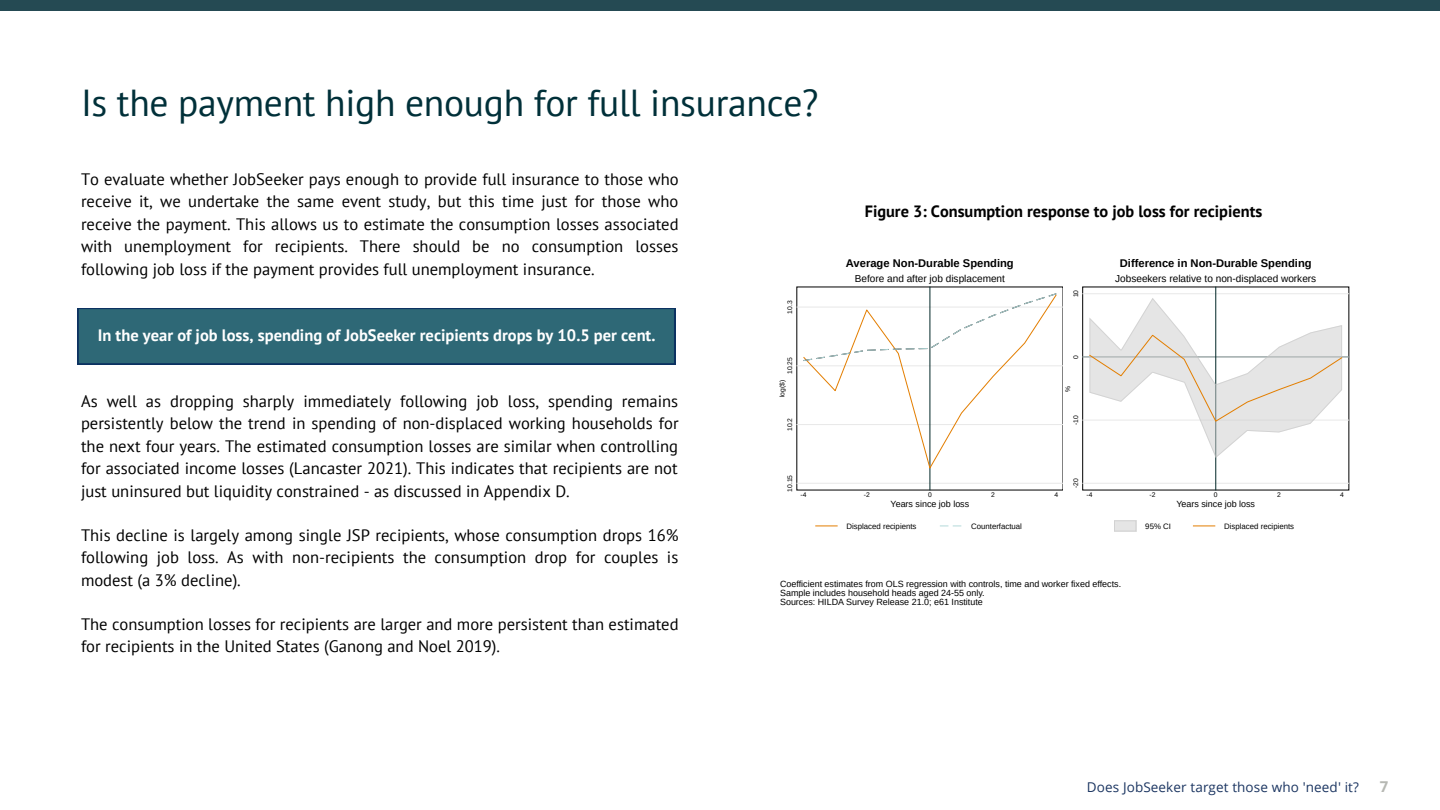
<style>
.page{position:relative;width:1440px;height:810px;background:#fff}
.page>*{position:absolute;margin:0;border:0;box-sizing:border-box;transform-origin:0 0}
.t1{font:37.5px "PT Sans";letter-spacing:-.005em;color:#003039}
.t2{font:16.5px/22.5px "PT Sans";color:#000;text-align:justify}
.t3{font:700 16.5px "PT Sans";color:#fff}
.t4{font:700 16.35px "PT Sans";color:#000}
.t5{font:700 15px "Open Sans";color:#b6b8b3}
.t6{font:13.5px "Open Sans";letter-spacing:.01em;color:#1b3561}
.t7{font:700 11.25px "Liberation Sans";color:#000}
.t8{font:10.05px "Liberation Sans";color:#000}
.t9{font:9px/9px "Liberation Sans";color:#000}
.t10{font:7.8px "Liberation Sans";color:#000}
.t11{font:6.75px "Liberation Sans";color:#000}
</style>
<div class="page">
<div style="left:0;top:0;width:1440px;height:11px;background:#254a53"></div>
<div style="left:78px;top:308px;width:597px;height:56px;background:#2e6876"></div>
<hr style="left:796px;top:483px;width:267px;height:1px;background:#e8e8e8">
<hr style="left:796px;top:424px;width:267px;height:1px;background:#e8e8e8">
<hr style="left:796px;top:365px;width:267px;height:1px;background:#e8e8e8">
<hr style="left:796px;top:307px;width:267px;height:1px;background:#e8e8e8">
<hr style="left:930px;top:287px;width:1px;height:203px;background:#002626">
<svg style="left:802px;top:293px;width:256px;height:177px"></svg>
<svg style="left:815px;top:525px;width:23px;height:1px"></svg>
<svg style="left:940px;top:525px;width:21px;height:1px"></svg>
<hr style="left:1082px;top:483px;width:267px;height:1px;background:#e8e8e8">
<hr style="left:1082px;top:420px;width:267px;height:1px;background:#e8e8e8">
<hr style="left:1082px;top:293px;width:267px;height:1px;background:#e8e8e8">
<hr style="left:1215px;top:287px;width:1px;height:203px;background:#002626">
<hr style="left:1082px;top:357px;width:267px;height:1px;background:#002626;opacity:.5">
<svg style="left:1088px;top:298px;width:255px;height:160px"></svg>
<div style="left:1114px;top:520px;width:22px;height:12px;background:#e5e5e5"></div>
<div style="left:1114px;top:520px;width:22px;height:12px;border:1px solid #c0c0c0"></div>
<svg style="left:1193px;top:525px;width:22px;height:1px"></svg>
<h1 class="t1" style="left:81px;top:77px;width:739px">Is the payment high enough for full insurance?</h1>
<p class="t2" style="left:81px;top:167px;width:599px">To evaluate whether JobSeeker pays enough to provide full insurance to those who receive it, we undertake the same event study, but this time just for those who receive the payment. This allows us to estimate the consumption losses associated with unemployment for recipients. There should be no consumption losses following job loss if the payment provides full unemployment insurance.</p>
<p class="t3" style="left:98px;top:324px;width:559px">In the year of job loss, spending of JobSeeker recipients drops by 10.5 per cent.</p>
<p class="t11" style="left:786px;top:314px;width:15px;rotate:-90deg">10.3</p>
<p class="t11" style="left:786px;top:374px;width:18px;rotate:-90deg">10.25</p>
<p class="t4" style="left:865px;top:200px;width:399px">Figure 3: Consumption response to job loss for recipients</p>
<p class="t7" style="left:846px;top:257px;width:169px">Average Non-Durable Spending</p>
<p class="t8" style="left:855px;top:273px;width:152px">Before and after job displacement</p>
<p class="t11" style="left:1072px;top:297px;width:9px;rotate:-90deg">10</p>
<p class="t11" style="left:1072px;top:359px;width:5px;rotate:-90deg">0</p>
<p class="t7" style="left:1120px;top:257px;width:193px">Difference in Non-Durable Spending</p>
<p class="t8" style="left:1115px;top:273px;width:203px">Jobseekers relative to non-displaced workers</p>
<p class="t2" style="left:81px;top:390px;width:599px">As well as dropping sharply immediately following job loss, spending remains persistently below the trend in spending of non-displaced working households for the next four years. The estimated consumption losses are similar when controlling for associated income losses (Lancaster 2021). This indicates that recipients are not just uninsured but liquidity constrained - as discussed in Appendix D.</p>
<p class="t2" style="left:81px;top:523px;width:599px">This decline is largely among single JSP recipients, whose consumption drops 16% following job loss. As with non-recipients the consumption drop for couples is modest (a 3% decline).</p>
<p class="t2" style="left:81px;top:612px;width:599px">The consumption losses for recipients are larger and more persistent than estimated for recipients in the United States (Ganong and Noel 2019).</p>
<p class="t11" style="left:778px;top:397px;width:19px;rotate:-90deg">log($)</p>
<p class="t11" style="left:786px;top:431px;width:15px;rotate:-90deg">10.2</p>
<p class="t11" style="left:1064px;top:392px;width:7px;rotate:-90deg">%</p>
<p class="t11" style="left:1072px;top:425px;width:11px;rotate:-90deg">-10</p>
<p class="t11" style="left:786px;top:492px;width:18px;rotate:-90deg">10.15</p>
<p class="t11" style="left:801px;top:491px;width:7px">-4</p>
<p class="t11" style="left:864px;top:491px;width:7px">-2</p>
<p class="t11" style="left:928px;top:491px;width:5px">0</p>
<p class="t11" style="left:991px;top:491px;width:5px">2</p>
<p class="t11" style="left:1054px;top:491px;width:5px">4</p>
<p class="t9" style="left:891px;top:499px;width:80px">Years since job loss</p>
<p class="t10" style="left:847px;top:522px;width:71px">Displaced recipients</p>
<p class="t10" style="left:971px;top:522px;width:52px">Counterfactual</p>
<p class="t11" style="left:1072px;top:488px;width:11px;rotate:-90deg">-20</p>
<p class="t11" style="left:1086px;top:491px;width:7px">-4</p>
<p class="t11" style="left:1150px;top:491px;width:7px">-2</p>
<p class="t11" style="left:1214px;top:491px;width:5px">0</p>
<p class="t11" style="left:1277px;top:491px;width:5px">2</p>
<p class="t11" style="left:1340px;top:491px;width:5px">4</p>
<p class="t9" style="left:1176px;top:499px;width:80px">Years since job loss</p>
<p class="t10" style="left:1145px;top:522px;width:27px">95% CI</p>
<p class="t10" style="left:1224px;top:522px;width:71px">Displaced recipients</p>
<p class="t9" style="left:780px;top:579px;width:343px">Coefficient estimates from OLS regression with controls, time and worker fixed effects.<br>Sample includes household heads aged 24-55 only.<br>Sources: HILDA Survey Release 21.0; e61 Institute</p>
<p class="t6" style="left:1087px;top:777px;width:274px">Does JobSeeker target those who 'need' it?</p>
<p class="t5" style="left:1380px;top:776px;width:10px">7</p>
</div>
